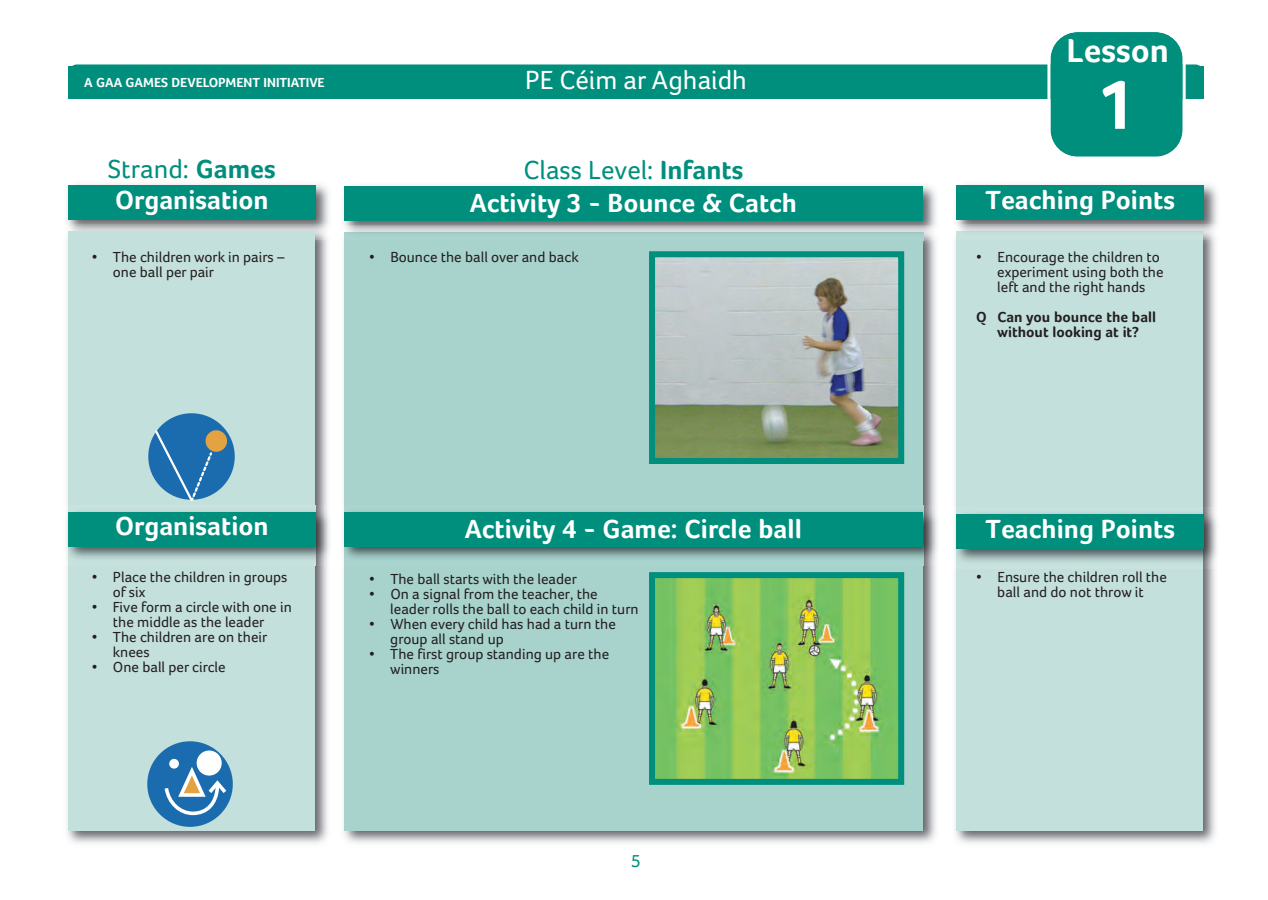
<style>
.page{position:relative;width:1268px;height:900px;background:#fff}
.page>*{position:absolute;margin:0;border:0;box-sizing:border-box;transform-origin:0 0}
.t1{font:700 72.15px "Foco";color:#fff}
.t2{font:700 34.2px "Foco";color:#fff}
.t3{font:700 27px "Foco";color:#fff}
.t4{font:27px "Foco";color:#008f7d}
.t5{font:27px "Foco";color:#fff}
.t6{font:18px "Foco";color:#008f7d}
.t7{font:15px/15px "Foco";color:#231f20}
.t8{font:700 15px/15px "Foco";color:#231f20;text-align:center}
.t9{font:700 13.5px "Foco";color:#fff}
.s1{font-weight:700}
</style>
<div class="page">
<div style="left:68px;top:64px;width:1136px;height:35px;background:#008f7d;border-radius:9px"></div>
<div style="left:68px;top:66px;width:1136px;height:32px;background:#008f7d"></div>
<img style="left:67px;top:184px;width:262px;height:660px">
<div style="left:68px;top:186px;width:247px;height:34px;background:#008f7d"></div>
<div style="left:68px;top:231px;width:247px;height:599px;background:#c4e0dc"></div>
<img style="left:955px;top:184px;width:262px;height:660px">
<div style="left:956px;top:231px;width:247px;height:599px;background:#c4e0dc"></div>
<img style="left:344px;top:185px;width:592px;height:658px">
<div style="left:345px;top:232px;width:578px;height:598px;background:#a8d3cd"></div>
<img style="left:344px;top:225px;width:592px;height:15px">
<img style="left:345px;top:232px;width:578px;height:8px">
<div style="left:345px;top:186px;width:578px;height:34px;background:#008f7d"></div>
<img style="left:343px;top:505px;width:595px;height:60px">
<div style="left:345px;top:512px;width:578px;height:34px;background:#008f7d"></div>
<img style="left:656px;top:258px;width:241px;height:199px">
<div style="left:649px;top:251px;width:255px;height:213px;border:6px solid #008f7d"></div>
<img style="left:955px;top:224px;width:262px;height:15px">
<img style="left:956px;top:231px;width:247px;height:8px">
<div style="left:957px;top:186px;width:247px;height:34px;background:#008f7d"></div>
<img style="left:955px;top:508px;width:262px;height:60px">
<div style="left:957px;top:514px;width:247px;height:34px;background:#008f7d"></div>
<img style="left:656px;top:579px;width:241px;height:198px">
<div style="left:649px;top:572px;width:255px;height:212px;border:6px solid #008f7d"></div>
<img style="left:66px;top:505px;width:264px;height:60px">
<div style="left:68px;top:512px;width:247px;height:34px;background:#008f7d"></div>
<svg style="left:1047px;top:32px;width:139px;height:125px"></svg>
<div style="left:148px;top:413px;width:87px;height:86px;background:#1a6cae;border-radius:50%"></div>
<div style="left:206px;top:430px;width:21px;height:21px;background:#e3a343;border-radius:50%"></div>
<svg style="left:153px;top:428px;width:61px;height:73px"></svg>
<div style="left:147px;top:741px;width:86px;height:85px;background:#1a6cae;border-radius:50%"></div>
<div style="left:197px;top:750px;width:25px;height:25px;background:#fff;border-radius:50%"></div>
<div style="left:169px;top:758px;width:10px;height:10px;background:#fff;border-radius:50%"></div>
<svg style="left:165px;top:766px;width:61px;height:49px"></svg>
<p class="t9" style="left:84px;top:75px;width:242px">A GAA GAMES DEVELOPMENT INITIATIVE</p>
<h3 class="t5" style="left:525px;top:64px;width:223px">PE Céim ar Aghaidh</h3>
<h3 class="t4" style="left:108px;top:153px;width:170px">Strand: <span class="s1">Games</span></h3>
<h3 class="t4" style="left:523px;top:154px;width:221px">Class Level: <span class="s1">Infants</span></h3>
<h2 class="t2" style="left:1066px;top:31px;width:104px">Lesson</h2>
<h1 class="t1" style="left:1096px;top:62px;width:41px">1</h1>
<h3 class="t3" style="left:115px;top:184px;width:155px">Organisation</h3>
<p class="t7" style="left:113px;top:249px;width:173px;text-indent:-21px">• The children work in pairs – one ball per pair</p>
<h3 class="t3" style="left:115px;top:510px;width:155px">Organisation</h3>
<p class="t7" style="left:113px;top:569px;width:176px;text-indent:-21px">• Place the children in groups of six</p>
<p class="t7" style="left:92px;top:599px;width:202px;text-align:center">• Five form a circle with one in the middle as the leader</p>
<p class="t7" style="left:113px;top:629px;width:156px;text-indent:-21px">• The children are on their knees</p>
<p class="t7" style="left:92px;top:659px;width:135px">• One ball per circle</p>
<h3 class="t3" style="left:470px;top:187px;width:328px">Activity 3 - Bounce &amp; Catch</h3>
<h3 class="t3" style="left:986px;top:184px;width:191px">Teaching Points</h3>
<p class="t7" style="left:369px;top:249px;width:211px">• Bounce the ball over and back</p>
<p class="t7" style="left:997px;top:249px;width:168px;text-indent:-21px">• Encourage the children to experiment using both the left and the right hands</p>
<p class="t8" style="left:976px;top:309px;width:181px">Q Can you bounce the ball without looking at it?</p>
<h3 class="t3" style="left:465px;top:512px;width:338px">Activity 4 - Game: Circle ball</h3>
<p class="t7" style="left:369px;top:571px;width:209px">• The ball starts with the leader</p>
<p class="t7" style="left:390px;top:586px;width:250px;text-indent:-21px">• On a signal from the teacher, the leader rolls the ball to each child in turn</p>
<p class="t7" style="left:390px;top:616px;width:227px;text-indent:-21px">• When every child has had a turn the group all stand up</p>
<p class="t7" style="left:390px;top:646px;width:220px;text-indent:-21px">• The first group standing up are the winners</p>
<p class="t6" style="left:631px;top:849px;width:11px">5</p>
<h3 class="t3" style="left:986px;top:512px;width:191px">Teaching Points</h3>
<p class="t7" style="left:976px;top:569px;width:192px;text-align:center">• Ensure the children roll the ball and do not throw it</p>
</div>
